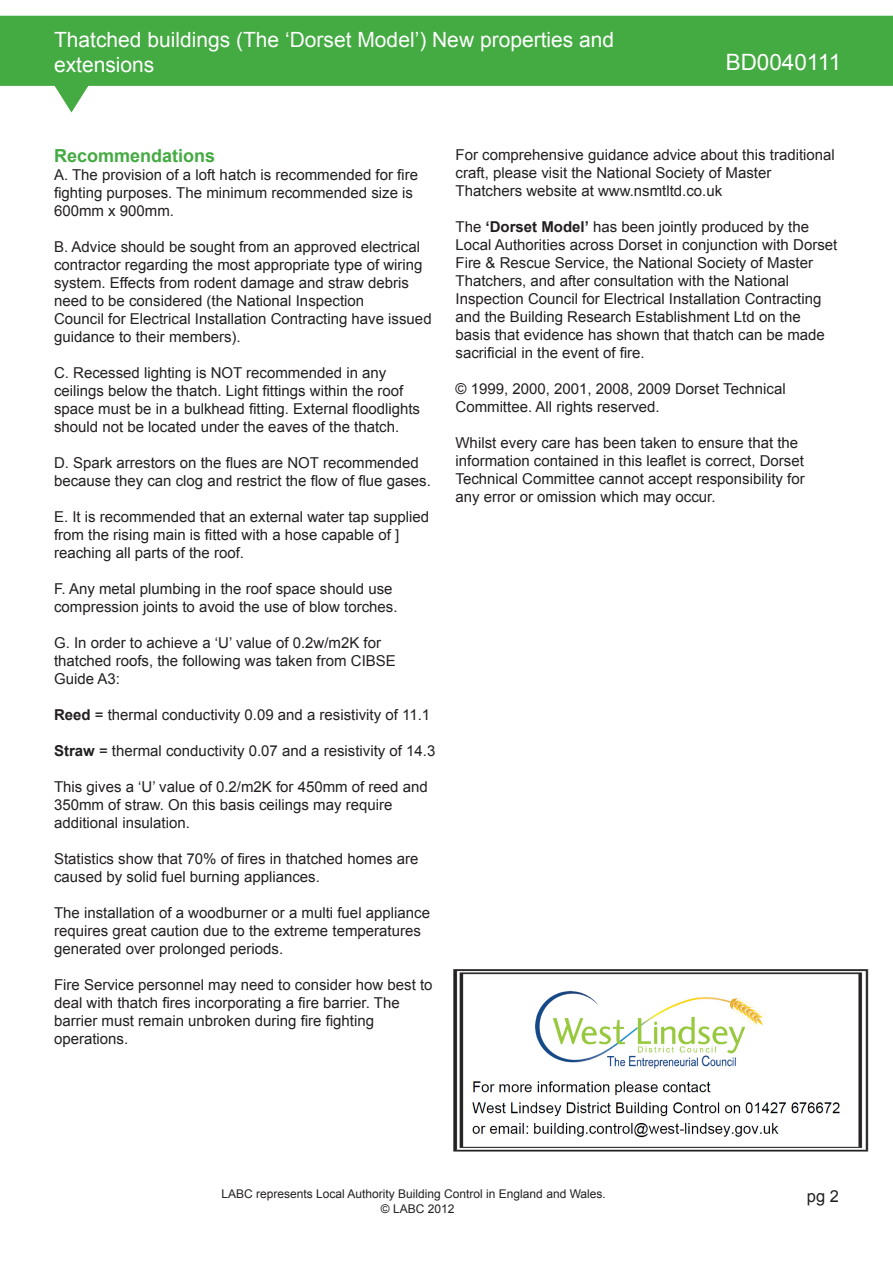
<style>
.page{position:relative;width:893px;height:1263px;background:#fff}
.page>*{position:absolute;margin:0;border:0;box-sizing:border-box;transform-origin:0 0}
.t1{font:22.5px "Arial";color:#fff}
.t2{font:21px/25.2px "Arial";color:#fff}
.t3{font:700 18px "Arial";color:#44aa42}
.t4{font:16.5px "Arial";color:#231f20}
.t5{font:15px/18px "Arial";color:#231f20}
.t6{font:12px "Arial";color:#231f20}
.s1{font-weight:700}
</style>
<div class="page">
<div style="left:1px;top:16px;width:891px;height:69px;background:#44aa42"></div>
<div style="left:0;top:16px;width:893px;height:70px;border:2px solid #44aa42"></div>
<svg style="left:53px;top:84px;width:37px;height:29px"></svg>
<img style="left:453px;top:969px;width:416px;height:183px">
<p class="t2" style="left:54px;top:27px;width:562px">Thatched buildings (The ‘Dorset Model’) New properties and extensions</p>
<p class="t1" style="left:726px;top:48px;width:117px">BD0040111</p>
<p class="t3" style="left:54px;top:144px;width:163px">Recommendations</p>
<p class="t5" style="left:54px;top:166px;width:366px">A. The provision of a loft hatch is recommended for fire fighting purposes. The minimum recommended size is<br>600mm x 900mm.</p>
<p class="t5" style="left:54px;top:238px;width:370px">B. Advice should be sought from an approved electrical contractor regarding the most appropriate type of wiring system. Effects from rodent damage and straw debris need to be considered (the National Inspection</p>
<p class="t5" style="left:54px;top:310px;width:379px">Council for Electrical Installation Contracting have issued guidance to their members).</p>
<p class="t5" style="left:54px;top:364px;width:334px">C. Recessed lighting is NOT recommended in any</p>
<p class="t5" style="left:54px;top:382px;width:368px">ceilings below the thatch. Light fittings within the roof space must be in a bulkhead fitting. External floodlights should not be located under the eaves of the thatch.</p>
<p class="t5" style="left:54px;top:454px;width:378px">D. Spark arrestors on the flues are NOT recommended because they can clog and restrict the flow of flue gases.</p>
<p class="t5" style="left:54px;top:508px;width:377px">E. It is recommended that an external water tap supplied from the rising main is fitted with a hose capable of ] reaching all parts of the roof.</p>
<p class="t5" style="left:54px;top:580px;width:340px">F. Any metal plumbing in the roof space should use</p>
<p class="t5" style="left:54px;top:598px;width:345px">compression joints to avoid the use of blow torches.</p>
<p class="t5" style="left:54px;top:634px;width:343px">G. In order to achieve a ‘U’ value of 0.2w/m2K for thatched roofs, the following was taken from CIBSE<br>Guide A3:</p>
<p class="t5" style="left:54px;top:706px;width:378px"><span class="s1">Reed</span> = thermal conductivity 0.09 and a resistivity of 11.1</p>
<p class="t5" style="left:54px;top:742px;width:383px"><span class="s1">Straw</span> = thermal conductivity 0.07 and a resistivity of 14.3</p>
<p class="t5" style="left:54px;top:778px;width:375px">This gives a ‘U’ value of 0.2/m2K for 450mm of reed and<br>350mm of straw. On this basis ceilings may require</p>
<p class="t5" style="left:54px;top:814px;width:137px">additional insulation.</p>
<p class="t5" style="left:54px;top:850px;width:366px">Statistics show that 70% of fires in thatched homes are caused by solid fuel burning appliances.</p>
<p class="t5" style="left:54px;top:904px;width:378px">The installation of a woodburner or a multi fuel appliance requires great caution due to the extreme temperatures generated over prolonged periods.</p>
<p class="t5" style="left:54px;top:976px;width:380px">Fire Service personnel may need to consider how best to deal with thatch fires incorporating a fire barrier. The</p>
<p class="t5" style="left:54px;top:1012px;width:322px">barrier must remain unbroken during fire fighting</p>
<p class="t5" style="left:54px;top:1030px;width:76px">operations.</p>
<p class="t5" style="left:455px;top:146px;width:381px">For comprehensive guidance advice about this traditional craft, please visit the National Society of Master</p>
<p class="t5" style="left:455px;top:182px;width:268px">Thatchers website at www.nsmtltd.co.uk</p>
<p class="t5" style="left:455px;top:218px;width:355px">The <span class="s1">‘Dorset Model’</span> has been jointly produced by the</p>
<p class="t5" style="left:455px;top:236px;width:383px">Local Authorities across Dorset in conjunction with Dorset<br>Fire &amp; Rescue Service, the National Society of Master<br>Thatchers, and after consultation with the National</p>
<p class="t5" style="left:455px;top:290px;width:367px">Inspection Council for Electrical Installation Contracting</p>
<p class="t5" style="left:455px;top:308px;width:347px">and the Building Research Establishment Ltd on the</p>
<p class="t5" style="left:455px;top:326px;width:371px">basis that evidence has shown that thatch can be made sacrificial in the event of fire.</p>
<p class="t5" style="left:455px;top:380px;width:332px">© 1999, 2000, 2001, 2008, 2009 Dorset Technical</p>
<p class="t5" style="left:455px;top:398px;width:206px">Committee. All rights reserved.</p>
<p class="t5" style="left:455px;top:434px;width:344px">Whilst every care has been taken to ensure that the</p>
<p class="t5" style="left:455px;top:452px;width:350px">information contained in this leaflet is correct, Dorset</p>
<p class="t5" style="left:455px;top:470px;width:351px">Technical Committee cannot accept responsibility for</p>
<p class="t5" style="left:455px;top:488px;width:262px">any error or omission which may occur.</p>
<p class="t6" style="left:221px;top:1186px;width:386px">LABC represents Local Authority Building Control in England and Wales.</p>
<p class="t4" style="left:807px;top:1186px;width:34px">pg 2</p>
<p class="t6" style="left:381px;top:1201px;width:75px">© LABC 2012</p>
</div>
